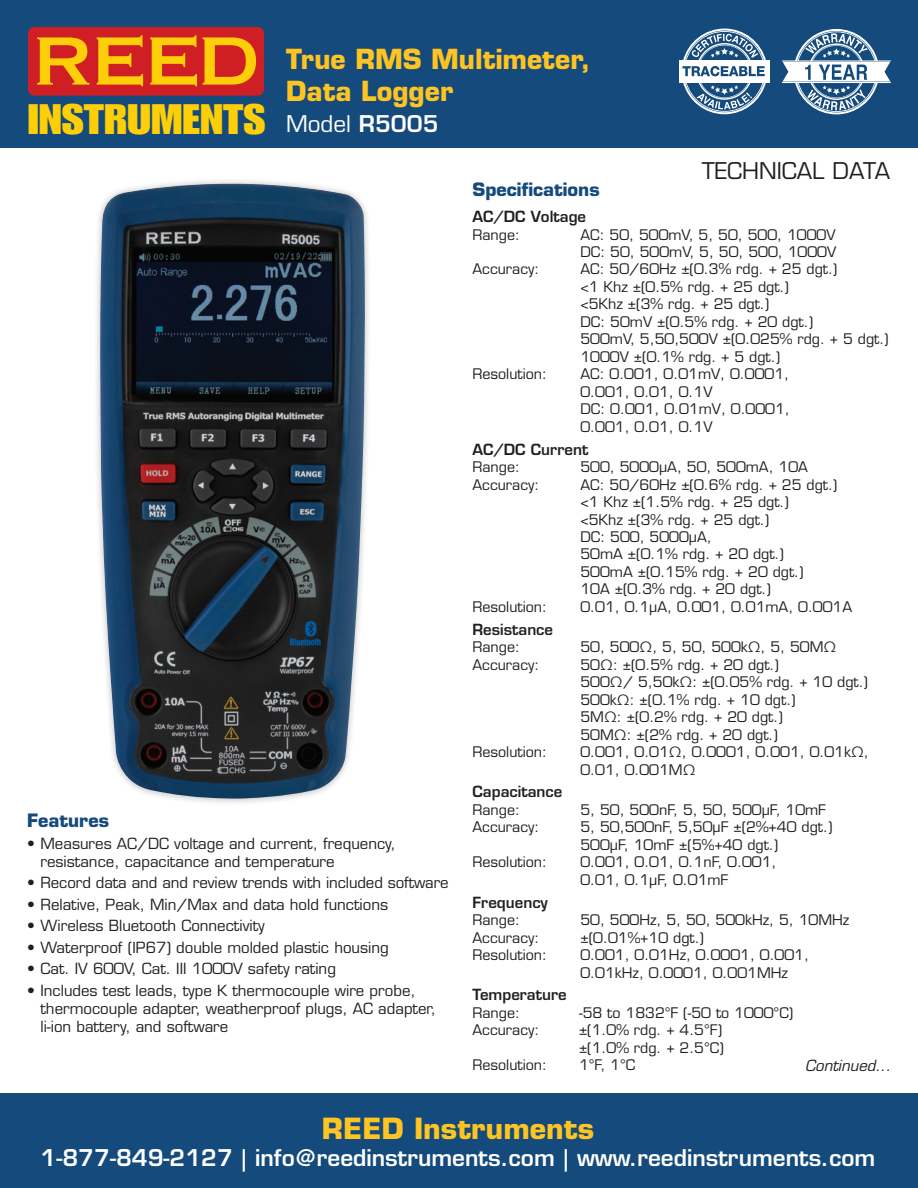
<style>
.page{position:relative;width:918px;height:1188px;background:#fff}
.page>*{position:absolute;margin:0;border:0;box-sizing:border-box;transform-origin:0 0}
.t1{font:41.7px "Impact LT Std";color:#fece08;scale:1.19 1}
.t2{font:700 28.5px "Eurostile LT Std";color:#fec422}
.t3{font:700 27px/32.4px "Eurostile LT Std";color:#fec422}
.t4{font:600 22.5px "Eurostile LT Std";color:#fff}
.t5{font:22.5px "Eurostile LT Std";color:#231f20}
.t6{font:22.5px "Eurostile LT Std";color:#fff}
.t7{font:700 18px "Eurostile LT Std";color:#144a7c}
.t8{font:15px/18px "Eurostile LT Std";color:#231f20}
.t9{font:600 15px "Eurostile LT Std";color:#231f20}
.t10{font:italic 15px "Eurostile LT Std";color:#231f20}
.t11{font:14.25px/17.4px "Eurostile LT Std";color:#231f20}
.s1{font-weight:600}
</style>
<div class="page">
<div style="left:0;top:0;width:918px;height:148px;background:#144a7c"></div>
<svg style="left:782px;top:29px;width:109px;height:85px"></svg>
<div style="left:28px;top:27px;width:236px;height:69px;background:#d01e25;border-radius:6px"></div>
<svg style="left:37px;top:37px;width:52px;height:48px"></svg>
<svg style="left:97px;top:35px;width:46px;height:51px"></svg>
<svg style="left:150px;top:35px;width:106px;height:51px"></svg>
<div style="left:93px;top:176px;width:279px;height:630px;background:#231f20;opacity:.3"></div>
<img style="left:100px;top:184px;width:265px;height:615px">
<svg style="left:683px;top:83px;width:83px;height:31px"></svg>
<div style="left:679px;top:62px;width:91px;height:19px;background:#fff"></div>
<hr style="left:679px;top:60px;width:91px;height:1px;background:#fff">
<hr style="left:679px;top:82px;width:91px;height:1px;background:#fff">
<svg style="left:682px;top:29px;width:84px;height:47px"></svg>
<div style="left:0;top:1094px;width:918px;height:94px;background:#144a7c"></div>
<h1 class="t1" style="left:28px;top:95px;width:201px">INSTRUMENTS</h1>
<h3 class="t3" style="left:286px;top:43px;width:306px">True RMS Multimeter,<br>Data Logger</h3>
<h3 class="t6" style="left:286px;top:110px;width:154px">Model <span class="s1">R5005</span></h3>
<h3 class="t5" style="left:702px;top:157px;width:190px">TECHNICAL DATA</h3>
<p class="t7" style="left:27px;top:809px;width:84px">Features</p>
<p class="t8" style="left:40px;top:834px;width:357px;text-indent:-14px">• Measures AC/DC voltage and current, frequency, resistance, capacitance and temperature</p>
<p class="t8" style="left:27px;top:874px;width:423px">• Record data and and review trends with included software</p>
<p class="t8" style="left:27px;top:895px;width:363px">• Relative, Peak, Min/Max and data hold functions</p>
<p class="t8" style="left:27px;top:917px;width:239px">• Wireless Bluetooth Connectivity</p>
<p class="t8" style="left:27px;top:938px;width:363px">• Waterproof (IP67) double molded plastic housing</p>
<p class="t8" style="left:27px;top:960px;width:310px">• Cat. IV 600V, Cat. III 1000V safety rating</p>
<p class="t8" style="left:40px;top:981px;width:397px;text-indent:-13px">• Includes test leads, type K thermocouple wire probe, thermocouple adapter, weatherproof plugs, AC adapter, li-ion battery, and software</p>
<p class="t7" style="left:472px;top:178px;width:129px">Specifications</p>
<p class="t9" style="left:472px;top:207px;width:115px">AC/DC Voltage</p>
<p class="t11" style="left:472px;top:226px;width:49px">Range:</p>
<p class="t11" style="left:581px;top:226px;width:257px">AC: 50, 500mV, 5, 50, 500, 1000V<br>DC: 50, 500mV, 5, 50, 500, 1000V</p>
<p class="t11" style="left:472px;top:261px;width:68px">Accuracy:</p>
<p class="t11" style="left:581px;top:261px;width:310px">AC: 50/60Hz ±(0.3% rdg. + 25 dgt.)<br>&lt;1 Khz ±(0.5% rdg. + 25 dgt.)<br>&lt;5Khz ±(3% rdg. + 25 dgt.)<br>DC: 50mV ±(0.5% rdg. + 20 dgt.)<br>500mV, 5,50,500V ±(0.025% rdg. + 5 dgt.)<br>1000V ±(0.1% rdg. + 5 dgt.)</p>
<p class="t11" style="left:472px;top:365px;width:76px">Resolution:</p>
<p class="t11" style="left:581px;top:365px;width:211px">AC: 0.001, 0.01mV, 0.0001,<br>0.001, 0.01, 0.1V<br>DC: 0.001, 0.01mV, 0.0001,<br>0.001, 0.01, 0.1V</p>
<p class="t9" style="left:472px;top:440px;width:117px">AC/DC Current</p>
<p class="t11" style="left:472px;top:458px;width:49px">Range:</p>
<p class="t11" style="left:581px;top:458px;width:229px">500, 5000µA, 50, 500mA, 10A</p>
<p class="t11" style="left:472px;top:476px;width:68px">Accuracy:</p>
<p class="t11" style="left:581px;top:476px;width:258px">AC: 50/60Hz ±(0.6% rdg. + 25 dgt.) &lt;1 Khz ±(1.5% rdg. + 25 dgt.)<br>&lt;5Khz ±(3% rdg. + 25 dgt.)<br>DC: 500, 5000µA,<br>50mA ±(0.1% rdg. + 20 dgt.)<br>500mA ±(0.15% rdg. + 20 dgt.)<br>10A ±(0.3% rdg. + 20 dgt.)</p>
<p class="t11" style="left:472px;top:598px;width:76px">Resolution:</p>
<p class="t11" style="left:581px;top:598px;width:273px">0.01, 0.1µA, 0.001, 0.01mA, 0.001A</p>
<p class="t9" style="left:472px;top:620px;width:82px">Resistance</p>
<p class="t11" style="left:472px;top:638px;width:49px">Range:</p>
<p class="t11" style="left:581px;top:638px;width:257px">50, 500Ω, 5, 50, 500kΩ, 5, 50MΩ</p>
<p class="t11" style="left:472px;top:656px;width:68px">Accuracy:</p>
<p class="t11" style="left:581px;top:656px;width:289px">50Ω: ±(0.5% rdg. + 20 dgt.)<br>500Ω/ 5,50kΩ: ±(0.05% rdg. + 10 dgt.)<br>500kΩ: ±(0.1% rdg. + 10 dgt.)<br>5MΩ: ±(0.2% rdg. + 20 dgt.)<br>50MΩ: ±(2% rdg. + 20 dgt.)</p>
<p class="t11" style="left:472px;top:743px;width:76px">Resolution:</p>
<p class="t11" style="left:581px;top:743px;width:290px">0.001, 0.01Ω, 0.0001, 0.001, 0.01kΩ,<br>0.01, 0.001MΩ</p>
<p class="t9" style="left:472px;top:783px;width:91px">Capacitance</p>
<p class="t11" style="left:472px;top:801px;width:49px">Range:</p>
<p class="t11" style="left:581px;top:801px;width:247px">5, 50, 500nF, 5, 50, 500µF, 10mF</p>
<p class="t11" style="left:472px;top:819px;width:68px">Accuracy:</p>
<p class="t11" style="left:581px;top:819px;width:253px">5, 50,500nF, 5,50µF ±(2%+40 dgt.)<br>500µF, 10mF ±(5%+40 dgt.)</p>
<p class="t11" style="left:472px;top:854px;width:76px">Resolution:</p>
<p class="t11" style="left:581px;top:854px;width:197px">0.001, 0.01, 0.1nF, 0.001,<br>0.01, 0.1µF, 0.01mF</p>
<p class="t9" style="left:472px;top:893px;width:77px">Frequency</p>
<p class="t11" style="left:472px;top:911px;width:49px">Range:</p>
<p class="t11" style="left:581px;top:911px;width:270px">50, 500Hz, 5, 50, 500kHz, 5, 10MHz</p>
<p class="t11" style="left:472px;top:929px;width:68px">Accuracy:</p>
<p class="t11" style="left:581px;top:929px;width:125px">±(0.01%+10 dgt.)</p>
<p class="t11" style="left:472px;top:946px;width:76px">Resolution:</p>
<p class="t11" style="left:581px;top:946px;width:230px">0.001, 0.01Hz, 0.0001, 0.001,<br>0.01kHz, 0.0001, 0.001MHz</p>
<p class="t9" style="left:472px;top:986px;width:96px">Temperature</p>
<p class="t11" style="left:472px;top:1004px;width:49px">Range:</p>
<p class="t11" style="left:579px;top:1004px;width:216px">-58 to 1832°F (-50 to 1000°C)</p>
<p class="t11" style="left:472px;top:1022px;width:68px">Accuracy:</p>
<p class="t11" style="left:579px;top:1022px;width:146px">±(1.0% rdg. + 4.5°F) ±(1.0% rdg. + 2.5°C)</p>
<p class="t11" style="left:472px;top:1057px;width:76px">Resolution:</p>
<p class="t11" style="left:579px;top:1057px;width:58px">1°F, 1°C</p>
<p class="t10" style="left:805px;top:1057px;width:87px">Continued...</p>
<h2 class="t2" style="left:322px;top:1111px;width:274px">REED Instruments</h2>
<h3 class="t4" style="left:41px;top:1144px;width:836px">1-877-849-2127 | info@reedinstruments.com | www.reedinstruments.com</h3>
</div>
